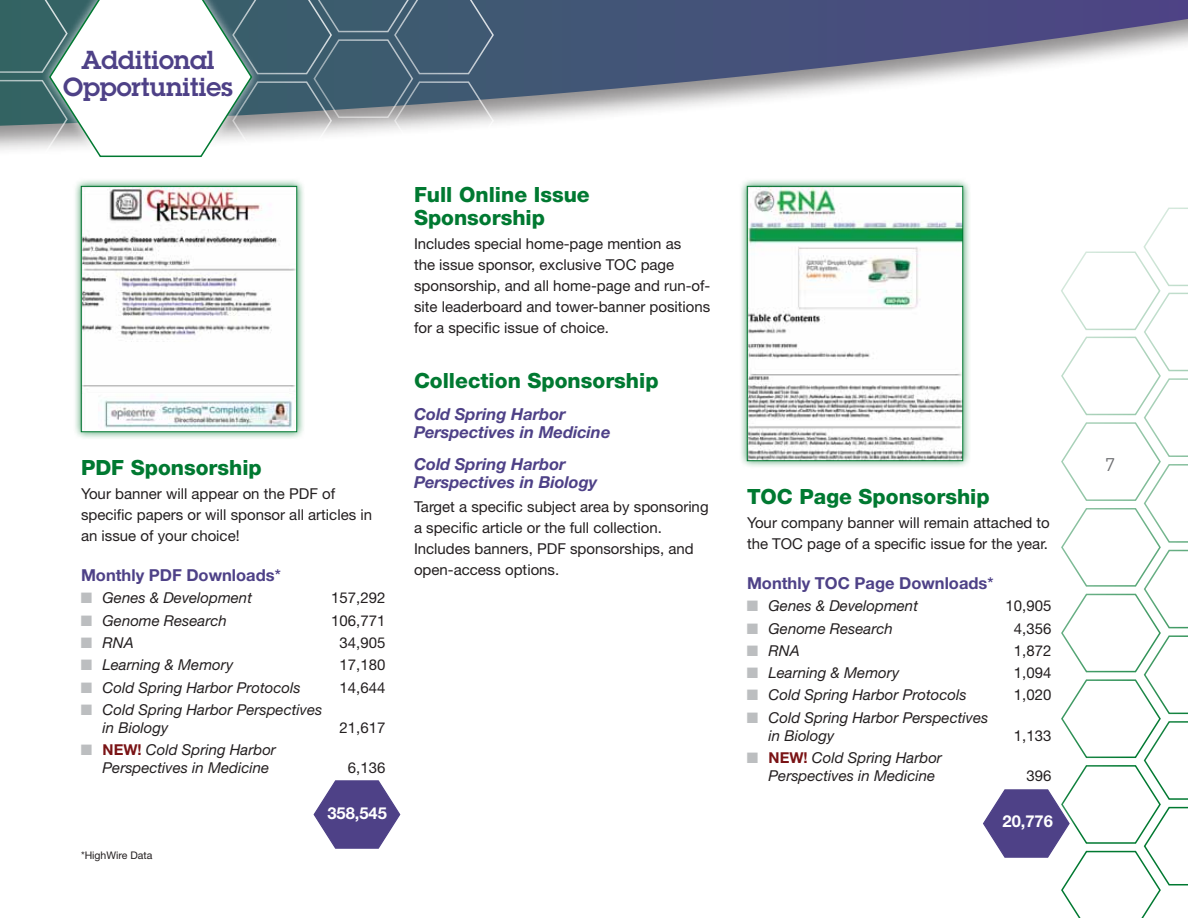
<style>
.page{position:relative;width:1188px;height:918px;background:#fff}
.page>*{position:absolute;margin:0;border:0;box-sizing:border-box;transform-origin:0 0}
.t1{font:600 25.5px/27px "Lubalin Graph";color:#4e4187;text-align:center}
.t2{font:800 21px/22.5px "Helvetica Neue";color:#007931}
.t3{font:18px "Lubalin Graph";color:#6d6e71}
.t4{font:italic 700 16.5px/18px "Helvetica Neue";color:#4e4187}
.t5{font:700 16.5px "Helvetica Neue";color:#4e4187}
.t6{font:700 16.5px "Helvetica Neue";color:#fff}
.t7{font:15px/21px "Helvetica Neue";color:#231f20}
.t8{font:italic 15px/18px "Helvetica Neue";color:#231f20}
.t9{font:10.5px "Helvetica Neue";color:#231f20}
.s1{font-weight:500}
.s2{color:#bcbec0}
.s3{font-weight:700;font-style:normal;color:#7a1315}
</style>
<div class="page">
<svg style="left:495px;top:0;width:693px;height:123px"></svg>
<svg style="left:1143px;top:207px;width:45px;height:679px"></svg>
<svg style="left:1061px;top:251px;width:101px;height:667px"></svg>
<svg style="left:0;top:0;width:495px;height:158px"></svg>
<div style="left:973px;top:780px;width:104px;height:88px;background:#fff"></div>
<svg style="left:983px;top:789px;width:88px;height:69px"></svg>
<svg style="left:313px;top:780px;width:88px;height:69px"></svg>
<div style="left:73px;top:178px;width:232px;height:262px;background:#007931;opacity:.75"></div>
<img style="left:83px;top:188px;width:212px;height:242px">
<div style="left:81px;top:186px;width:216px;height:246px;border:1px solid #007931"></div>
<div style="left:739px;top:178px;width:232px;height:291px;background:#007931;opacity:.75"></div>
<img style="left:749px;top:188px;width:212px;height:271px">
<div style="left:747px;top:186px;width:216px;height:275px;border:1px solid #007931"></div>
<h1 class="t1" style="left:63px;top:46px;width:171px">Additional<br>Opportunities</h1>
<h2 class="t2" style="left:414px;top:183px;width:177px">Full Online Issue<br>Sponsorship</h2>
<p class="t7" style="left:414px;top:233px;width:298px">Includes special home-page mention as<br>the issue sponsor, exclusive TOC page sponsorship, and all home-page and run-of&shy;site leaderboard and tower-banner positions for a specific issue of choice.</p>
<h2 class="t2" style="left:414px;top:369px;width:246px">Collection Sponsorship</h2>
<p class="t4" style="left:414px;top:405px;width:198px">Cold Spring Harbor<br>Perspectives in Medicine</p>
<p class="t4" style="left:414px;top:455px;width:185px">Cold Spring Harbor<br>Perspectives in Biology</p>
<p class="t7" style="left:414px;top:496px;width:296px">Target a specific subject area by sponsoring a specific article or the full collection.<br>Includes banners, PDF sponsorships, and open-access options.</p>
<h2 class="t2" style="left:81px;top:456px;width:182px">PDF Sponsorship</h2>
<p class="t3" style="left:1105px;top:453px;width:12px">7</p>
<p class="t7" style="left:81px;top:483px;width:293px">Your banner will appear on the PDF of specific papers or will sponsor all articles in an issue of your choice!</p>
<p class="t5" style="left:81px;top:565px;width:201px">Monthly PDF Downloads<span class="s1">*</span></p>
<p class="t8" style="left:81px;top:589px;width:173px"><span class="s2">■</span> Genes &amp; Development</p>
<p class="t7" style="left:331px;top:587px;width:56px">157,292</p>
<p class="t8" style="left:81px;top:611px;width:147px"><span class="s2">■</span> Genome Research</p>
<p class="t7" style="left:331px;top:610px;width:56px">106,771</p>
<p class="t8" style="left:81px;top:633px;width:54px"><span class="s2">■</span> RNA</p>
<p class="t7" style="left:340px;top:632px;width:47px">34,905</p>
<p class="t8" style="left:81px;top:656px;width:154px"><span class="s2">■</span> Learning &amp; Memory</p>
<p class="t7" style="left:340px;top:654px;width:47px">17,180</p>
<p class="t8" style="left:81px;top:678px;width:221px"><span class="s2">■</span> Cold Spring Harbor Protocols</p>
<p class="t7" style="left:340px;top:676px;width:47px">14,644</p>
<p class="t8" style="left:103px;top:700px;width:221px;text-indent:-22px"><span class="s2">■</span> Cold Spring Harbor Perspectives in Biology</p>
<h2 class="t2" style="left:747px;top:485px;width:244px">TOC Page Sponsorship</h2>
<p class="t7" style="left:747px;top:512px;width:304px">Your company banner will remain attached to the TOC page of a specific issue for the year.</p>
<p class="t5" style="left:747px;top:573px;width:248px">Monthly TOC Page Downloads<span class="s1">*</span></p>
<p class="t8" style="left:747px;top:597px;width:173px"><span class="s2">■</span> Genes &amp; Development</p>
<p class="t7" style="left:1006px;top:595px;width:47px">10,905</p>
<p class="t8" style="left:747px;top:619px;width:147px"><span class="s2">■</span> Genome Research</p>
<p class="t7" style="left:1014px;top:617px;width:39px">4,356</p>
<p class="t8" style="left:747px;top:641px;width:54px"><span class="s2">■</span> RNA</p>
<p class="t7" style="left:1014px;top:640px;width:39px">1,872</p>
<p class="t8" style="left:747px;top:664px;width:154px"><span class="s2">■</span> Learning &amp; Memory</p>
<p class="t7" style="left:1014px;top:662px;width:39px">1,094</p>
<p class="t8" style="left:747px;top:686px;width:221px"><span class="s2">■</span> Cold Spring Harbor Protocols</p>
<p class="t7" style="left:1014px;top:684px;width:39px">1,020</p>
<p class="t8" style="left:769px;top:708px;width:225px;text-indent:-22px"><span class="s2">■</span> Cold Spring Harbor Perspectives■ in Biology</p>
<p class="t7" style="left:340px;top:717px;width:47px">21,617</p>
<p class="t7" style="left:1014px;top:725px;width:39px">1,133</p>
<p class="t8" style="left:103px;top:741px;width:175px;text-indent:-22px"><span class="s2">■</span> <span class="s3">New!</span> Cold Spring Harbor<br>Perspectives in Medicine</p>
<p class="t8" style="left:769px;top:749px;width:175px;text-indent:-22px"><span class="s2">■</span> <span class="s3">New!</span> Cold Spring Harbor<br>Perspectives in Medicine</p>
<p class="t7" style="left:348px;top:757px;width:39px">6,136</p>
<p class="t6" style="left:327px;top:803px;width:61px">358,545</p>
<p class="t7" style="left:1026px;top:765px;width:27px">396</p>
<p class="t6" style="left:1003px;top:811px;width:52px">20,776</p>
<p class="t9" style="left:81px;top:849px;width:73px">*HighWire Data</p>
</div>
